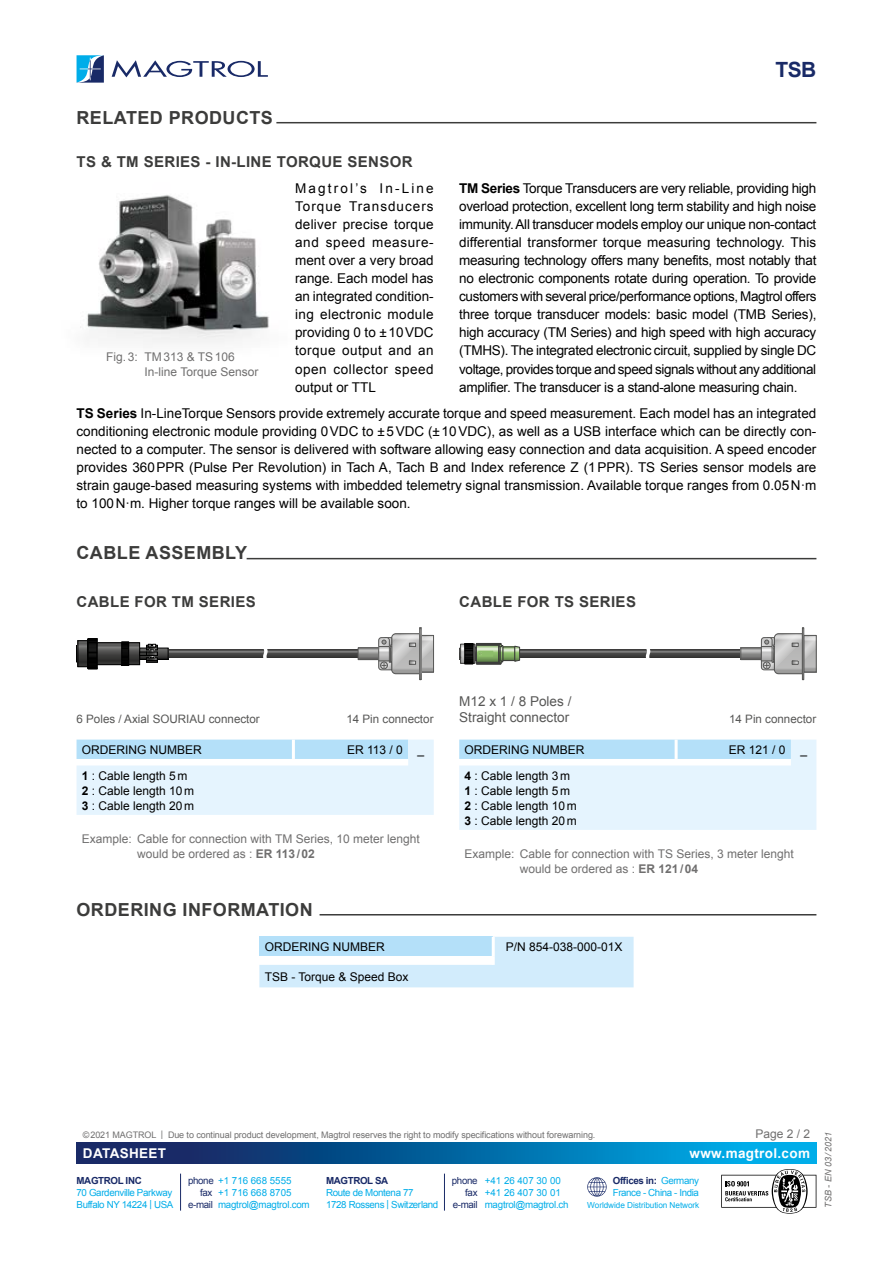
<style>
.page{position:relative;width:893px;height:1263px;background:#fff}
.page>*{position:absolute;margin:0;border:0;box-sizing:border-box;transform-origin:0 0}
.t1{font:700 21px "Arial";color:#192a67}
.t2{font:700 18px "Arial";letter-spacing:.025em;color:#3c3c3b}
.SUBTITLE{font:700 15px "Arial";letter-spacing:.025em;color:#3c3c3b}
.TEXT{font:13.5px/18px "Arial";color:#000;text-align:justify}
.t3{font:13.5px/16.2px "Arial";color:#575756}
.t4{font:700 13.5px "Arial";letter-spacing:.025em;color:#fff}
.ORDERING_-_Exemple{font:12px/15px "Arial";color:#706f6f}
.TABLE_-_Standard_cel{font:12px "Arial";color:#000}
.ORDERING_-_Header__f{font:12px "Arial";color:#000}
.LEGENDES_-_Common{font:12px/15px "Arial";color:#706f6f}
.ORDERING_-_Cells{font:12px "Arial";color:#000}
.ORDERING_-_Header{font:12px "Arial";color:#000}
.t5{font:11.55px "Arial";color:#575756}
.t6{font:9.75px/12px "Arial";letter-spacing:-.035em;color:#00ade9}
.t7{font:9.75px "Arial";color:#00ade9}
.t8{font:700 9.75px "Arial";letter-spacing:-.035em;color:#192a67}
.t9{font:9px "Arial";letter-spacing:-.01em;color:#706f6f}
.t10{font:italic 9px "Arial";letter-spacing:-.005em;color:#706f6f}
.t11{font:8.25px "Arial";letter-spacing:-.01em;color:#00ade9}
.s1{font-weight:700}
.s2{font-weight:700;color:#192a67}
.s3{color:#192a67}
</style>
<div class="page">
<svg style="left:77px;top:1142px;width:739px;height:21px;background:#0665a1"></svg>
<hr style="left:180px;top:1173px;width:1px;height:37px;background:#192a67">
<hr style="left:444px;top:1173px;width:1px;height:37px;background:#192a67">
<svg style="left:112px;top:60px;width:156px;height:17px"></svg>
<svg style="left:77px;top:55px;width:27px;height:28px"></svg>
<svg style="left:721px;top:1169px;width:95px;height:45px"></svg>
<svg style="left:587px;top:1177px;width:20px;height:19px"></svg>
<hr style="left:276px;top:122px;width:540px;height:1px;background:#3c3c3b">
<hr style="left:247px;top:558px;width:569px;height:1px;background:#3c3c3b">
<svg style="left:168px;top:650px;width:190px;height:8px"></svg>
<svg style="left:263px;top:649px;width:5px;height:9px"></svg>
<svg style="left:158px;top:650px;width:8px;height:8px"></svg>
<div style="left:139px;top:648px;width:29px;height:12px;border:1px solid #000"></div>
<svg style="left:77px;top:645px;width:1px;height:17px"></svg>
<svg style="left:80px;top:642px;width:6px;height:23px"></svg>
<div style="left:78px;top:640px;width:10px;height:27px;border:1px solid #000"></div>
<svg style="left:99px;top:644px;width:21px;height:19px"></svg>
<div style="left:97px;top:642px;width:25px;height:23px;border:1px solid #000"></div>
<svg style="left:130px;top:644px;width:8px;height:19px"></svg>
<div style="left:128px;top:642px;width:12px;height:23px;border:1px solid #000"></div>
<svg style="left:87px;top:638px;width:11px;height:31px"></svg>
<svg style="left:122px;top:642px;width:7px;height:24px"></svg>
<hr style="left:88px;top:639px;width:1px;height:30px;background:#000">
<svg style="left:139px;top:644px;width:19px;height:18px"></svg>
<svg style="left:423px;top:637px;width:9px;height:33px"></svg>
<div style="left:421px;top:635px;width:13px;height:37px;border:1px solid #575756"></div>
<div style="left:420px;top:628px;width:1px;height:52px;border:1px solid #575756"></div>
<svg style="left:360px;top:650px;width:18px;height:8px"></svg>
<div style="left:358px;top:648px;width:33px;height:12px;border:1px solid #575756"></div>
<svg style="left:378px;top:633px;width:42px;height:41px;background:#b3b3b2"></svg>
<svg style="left:77px;top:739px;width:357px;height:76px;background:#dbf0fc"></svg>
<hr style="left:292px;top:739px;width:3px;height:20px;background:#fff">
<svg style="left:520px;top:650px;width:221px;height:8px;background:#4e4e4d"></svg>
<svg style="left:646px;top:649px;width:4px;height:9px"></svg>
<div style="left:802px;top:628px;width:2px;height:52px;border:1px solid #575756"></div>
<svg style="left:743px;top:650px;width:18px;height:8px"></svg>
<div style="left:741px;top:648px;width:32px;height:12px;border:1px solid #575756"></div>
<svg style="left:761px;top:633px;width:55px;height:41px;background:#b3b3b3"></svg>
<svg style="left:505px;top:649px;width:8px;height:10px"></svg>
<div style="left:503px;top:647px;width:12px;height:14px;border:1px solid #3c3c3b"></div>
<svg style="left:514px;top:646px;width:6px;height:15px"></svg>
<div style="left:500px;top:645px;width:3px;height:17px;border:1px solid #3c3c3b"></div>
<svg style="left:459px;top:643px;width:43px;height:22px"></svg>
<svg style="left:459px;top:739px;width:357px;height:91px;background:#ddf0fd"></svg>
<hr style="left:675px;top:739px;width:3px;height:20px;background:#fff">
<hr style="left:320px;top:914px;width:496px;height:1px;background:#3c3c3b">
<svg style="left:259px;top:937px;width:375px;height:50px;background:#d0ebfb"></svg>
<img style="left:80px;top:195px;width:189px;height:149px">
<h1 class="t1" style="left:775px;top:55px;width:42px">TSB</h1>
<h2 class="t2" style="left:77px;top:106px;width:198px">RELATED PRODUCTS</h2>
<h3 class="SUBTITLE" style="left:77px;top:152px;width:338px">TS &amp; TM SERIES - IN-LINE TORQUE SENSOR</h3>
<p class="TEXT" style="left:295px;top:180px;width:140px">Magtrol’s In-Line Torque Transducers deliver precise torque and speed measure&shy;ment over a very broad range. Each model has an integrated condition&shy;ing electronic module providing 0 to ±10VDC torque output and an open collector speed output or TTL</p>
<p class="TEXT" style="left:459px;top:180px;width:359px"><span class="s1">TM Series</span> Torque Transducers are very reliable, providing high overload protection, excellent long term stability and high noise immunity. All transducer models employ our unique non-contact differential transformer torque measuring technology. This measuring technology offers many benefits, most notably that no electronic components rotate during operation. To provide customers with several price/performance options, Magtrol offers three torque transducer models: basic model (TMB Series), high accuracy (TM Series) and high speed with high accuracy (TMHS). The integrated electronic circuit, supplied by single DC voltage, provides torque and speed signals without any additional amplifier. The transducer is a stand-alone measuring chain.</p>
<p class="TEXT" style="left:77px;top:404px;width:741px"><span class="s1">TS Series</span> In-LineTorque Sensors provide extremely accurate torque and speed measurement. Each model has an integrated conditioning electronic module providing 0VDC to ±5VDC (±10VDC), as well as a USB interface which can be directly con&shy;nected to a computer. The sensor is delivered with software allowing easy connection and data acquisition. A speed encoder provides 360PPR (Pulse Per Revolution) in Tach A, Tach B and Index reference Z (1PPR). TS Series sensor models are strain gauge-based measuring systems with imbedded telemetry signal transmission. Available torque ranges from 0.05N·m to 100N·m. Higher torque ranges will be available soon.</p>
<h2 class="t2" style="left:77px;top:541px;width:172px">CABLE ASSEMBLY</h2>
<h3 class="SUBTITLE" style="left:77px;top:592px;width:181px">CABLE FOR TM SERIES</h3>
<p class="LEGENDES_-_Common" style="left:145px;top:349px;width:115px;text-indent:-38px">Fig.3: TM313 &amp; TS106<br>In-line Torque Sensor</p>
<h3 class="SUBTITLE" style="left:459px;top:592px;width:178px">CABLE FOR TS SERIES</h3>
<p class="t5" style="left:77px;top:711px;width:185px">6 Poles / Axial SOURIAU connector</p>
<p class="t5" style="left:346px;top:711px;width:89px">14 Pin connector</p>
<p class="ORDERING_-_Header__f" style="left:82px;top:741px;width:121px">ORDERING NUMBER</p>
<p class="ORDERING_-_Header" style="left:347px;top:741px;width:57px">ER 113 / 0</p>
<p class="ORDERING_-_Header" style="left:418px;top:741px;width:8px">_</p>
<p class="TABLE_-_Standard_cel" style="left:82px;top:767px;width:107px"><span class="s1">1</span> : Cable length 5m</p>
<p class="TABLE_-_Standard_cel" style="left:82px;top:782px;width:114px"><span class="s1">2</span> : Cable length 10m</p>
<p class="TABLE_-_Standard_cel" style="left:82px;top:797px;width:114px"><span class="s1">3</span> : Cable length 20m</p>
<p class="ORDERING_-_Exemple" style="left:137px;top:831px;width:284px;text-indent:-55px">Example: Cable for connection with TM Series, 10 meter lenght would be ordered as : <span class="s1">ER 113/02</span></p>
<p class="t3" style="left:459px;top:693px;width:114px">M12 x 1 / 8 Poles /<br>Straight connector</p>
<p class="ORDERING_-_Header__f" style="left:465px;top:741px;width:121px">ORDERING NUMBER</p>
<p class="ORDERING_-_Header" style="left:729px;top:741px;width:58px">ER 121 / 0</p>
<p class="t5" style="left:729px;top:711px;width:89px">14 Pin connector</p>
<p class="ORDERING_-_Header" style="left:800px;top:741px;width:8px">_</p>
<p class="TABLE_-_Standard_cel" style="left:465px;top:767px;width:107px"><span class="s1">4</span> : Cable length 3m</p>
<p class="TABLE_-_Standard_cel" style="left:465px;top:782px;width:107px"><span class="s1">1</span> : Cable length 5m</p>
<p class="TABLE_-_Standard_cel" style="left:465px;top:797px;width:114px"><span class="s1">2</span> : Cable length 10m</p>
<p class="TABLE_-_Standard_cel" style="left:465px;top:812px;width:114px"><span class="s1">3</span> : Cable length 20m</p>
<p class="ORDERING_-_Exemple" style="left:520px;top:846px;width:275px;text-indent:-55px">Example: Cable for connection with TS Series, 3 meter lenght would be ordered as : <span class="s1">ER 121/04</span></p>
<h2 class="t2" style="left:77px;top:898px;width:238px">ORDERING INFORMATION</h2>
<p class="ORDERING_-_Header__f" style="left:265px;top:939px;width:121px">ORDERING NUMBER</p>
<p class="TABLE_-_Standard_cel" style="left:506px;top:939px;width:118px">P/N 854-038-000-01X</p>
<p class="ORDERING_-_Cells" style="left:265px;top:968px;width:145px">TSB - Torque &amp; Speed Box</p>
<p class="t9" style="left:83px;top:1129px;width:514px">©2021 MAGTROL | Due to continual product development, Magtrol reserves the right to modify specifications without forewarning.</p>
<p class="ORDERING_-_Exemple" style="left:755px;top:1126px;width:56px">Page 2 / 2</p>
<p class="t8" style="left:77px;top:1174px;width:67px">MAGTROL INC</p>
<p class="t6" style="left:77px;top:1186px;width:98px">70 Gardenville Parkway<br>Buffalo NY 14224 | USA</p>
<p class="t4" style="left:83px;top:1144px;width:85px">DATASHEET</p>
<p class="t4" style="left:690px;top:1144px;width:122px">www.magtrol.com</p>
<p class="t6" style="left:613px;top:1175px;width:88px;line-height:11.2px"><span class="s2">Offices in:</span> Germany<br>France - China - India</p>
<p class="t11" style="left:587px;top:1199px;width:114px">Worldwide Distribution Network</p>
<p class="t8" style="left:326px;top:1174px;width:64px">MAGTROL SA</p>
<p class="t6" style="left:326px;top:1186px;width:114px">Route de Montena 77<br>1728 Rossens | Switzerland</p>
<p class="t7" style="left:188px;top:1174px;width:105px"><span class="s3">phone</span> +1 716 668 5555</p>
<p class="t7" style="left:200px;top:1186px;width:93px"><span class="s3">fax</span> +1 716 668 8705</p>
<p class="t6" style="left:188px;top:1198px;width:123px"><span class="s3">e-mail</span> magtrol@magtrol.com</p>
<p class="t7" style="left:452px;top:1174px;width:111px"><span class="s3">phone</span> +41 26 407 30 00</p>
<p class="t7" style="left:465px;top:1186px;width:97px"><span class="s3">fax</span> +41 26 407 30 01</p>
<p class="t6" style="left:453px;top:1198px;width:117px"><span class="s3">e-mail</span> magtrol@magtrol.ch</p>
<p class="t10" style="left:822px;top:1208px;width:77px;rotate:-90deg">TSB - EN 03/2021</p>
</div>
